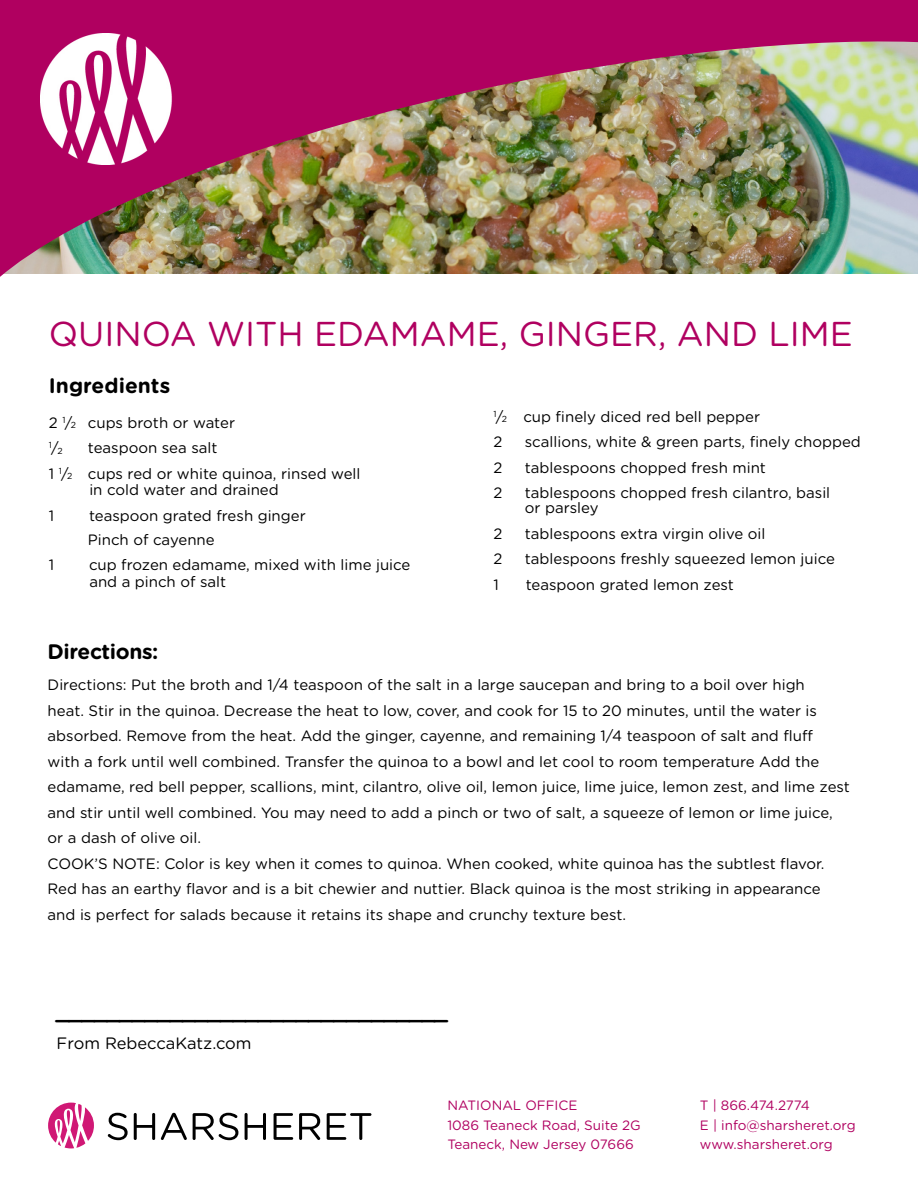
<style>
.page{position:relative;width:918px;height:1188px;background:#fff}
.page>*{position:absolute;margin:0;border:0;box-sizing:border-box;transform-origin:0 0}
.t1{font:34.5px "Gotham Rounded";color:#b00060}
.t2{font:700 21px "Gotham Rounded";letter-spacing:-.015em;color:#000}
.t3{font:16.5px "Gotham Rounded";color:#000}
.t4{font:15px/25.5px "Gotham Rounded";color:#000}
.t5{font:13.5px/19.5px "Gotham Rounded";color:#b00060}
.t6{font:8.7px "Gotham Rounded";color:#000}
.s1{font-size:8.7px}
.s2{font-size:15px}
</style>
<div class="page">
<img style="left:0;top:0;width:918px;height:277px">
<img style="left:40px;top:34px;width:152px;height:131px">
<svg style="left:108px;top:1113px;width:20px;height:27px"></svg>
<svg style="left:134px;top:1113px;width:21px;height:27px"></svg>
<svg style="left:161px;top:1113px;width:26px;height:27px"></svg>
<svg style="left:193px;top:1113px;width:45px;height:27px"></svg>
<svg style="left:245px;top:1113px;width:21px;height:27px"></svg>
<svg style="left:274px;top:1113px;width:19px;height:27px"></svg>
<svg style="left:299px;top:1113px;width:21px;height:27px"></svg>
<svg style="left:327px;top:1113px;width:44px;height:27px"></svg>
<svg style="left:48px;top:1103px;width:46px;height:45px"></svg>
<h1 class="t1" style="left:49px;top:310px;width:806px">QUINOA WITH EDAMAME, GINGER, AND LIME</h1>
<h2 class="t2" style="left:49px;top:371px;width:123px">Ingredients</h2>
<p class="t4" style="left:49px;top:409px;width:188px">2 <sup>1</sup>/<span class="s1">2</span> cups broth or water</p>
<p class="t6" style="left:49px;top:442px;width:15px">1<span class="s2">/</span>2</p>
<p class="t4" style="left:493px;top:403px;width:268px"><sup>1</sup>/<span class="s1">2</span> cup finely diced red bell pepper<br>2</p>
<p class="t4" style="left:525px;top:429px;width:338px">scallions, white &amp; green parts, finely chopped</p>
<p class="t4" style="left:49px;top:435px;width:313px;text-indent:39px">teaspoon sea salt<br>1 <sup>1</sup>/<span class="s1">2</span> cups red or white quinoa, rinsed well</p>
<p class="t4" style="left:89px;top:477px;width:191px">in cold water and drained</p>
<p class="t4" style="left:49px;top:502px;width:7px">1</p>
<p class="t4" style="left:88px;top:503px;width:219px;line-height:24px">teaspoon grated fresh ginger<br>Pinch of cayenne</p>
<p class="t4" style="left:49px;top:552px;width:7px">1</p>
<p class="t4" style="left:89px;top:556px;width:323px;line-height:16.5px">cup frozen edamame, mixed with lime juice and a pinch of salt</p>
<p class="t4" style="left:493px;top:454px;width:10px">2</p>
<p class="t4" style="left:525px;top:454px;width:243px">tablespoons chopped fresh mint</p>
<p class="t4" style="left:493px;top:480px;width:10px">2</p>
<p class="t4" style="left:525px;top:485px;width:307px;line-height:15px">tablespoons chopped fresh cilantro, basil or parsley</p>
<p class="t4" style="left:493px;top:520px;width:10px">2</p>
<p class="t4" style="left:525px;top:520px;width:242px">tablespoons extra virgin olive oil</p>
<p class="t4" style="left:493px;top:546px;width:10px">2</p>
<p class="t4" style="left:525px;top:546px;width:312px">tablespoons freshly squeezed lemon juice</p>
<p class="t4" style="left:493px;top:571px;width:7px">1</p>
<p class="t4" style="left:526px;top:571px;width:210px">teaspoon grated lemon zest</p>
<h2 class="t2" style="left:48px;top:636px;width:112px">Directions:</h2>
<p class="t4" style="left:48px;top:672px;width:804px">Directions: Put the broth and 1/4 teaspoon of the salt in a large saucepan and bring to a boil over high<br>heat. Stir in the quinoa. Decrease the heat to low, cover, and cook for 15 to 20 minutes, until the water is absorbed. Remove from the heat. Add the ginger, cayenne, and remaining 1/4 teaspoon of salt and fluff<br>with a fork until well combined. Transfer the quinoa to a bowl and let cool to room temperature Add the edamame, red bell pepper, scallions, mint, cilantro, olive oil, lemon juice, lime juice, lemon zest, and lime zest and stir until well combined. You may need to add a pinch or two of salt, a squeeze of lemon or lime juice, or a dash of olive oil.<br>COOK’S NOTE: Color is key when it comes to quinoa. When cooked, white quinoa has the subtlest flavor.<br>Red has an earthy flavor and is a bit chewier and nuttier. Black quinoa is the most striking in appearance and is perfect for salads because it retains its shape and crunchy texture best.</p>
<h2 class="t2" style="left:57px;top:996px;width:392px">_______________________________</h2>
<p class="t3" style="left:57px;top:1032px;width:197px">From RebeccaKatz.com</p>
<p class="t5" style="left:447px;top:1095px;width:195px">NATIONAL OFFICE<br>1086 Teaneck Road, Suite 2G<br>Teaneck, New Jersey 07666</p>
<p class="t5" style="left:700px;top:1095px;width:157px">T | 866.474.2774<br>E | info@sharsheret.org www.sharsheret.org</p>
</div>
